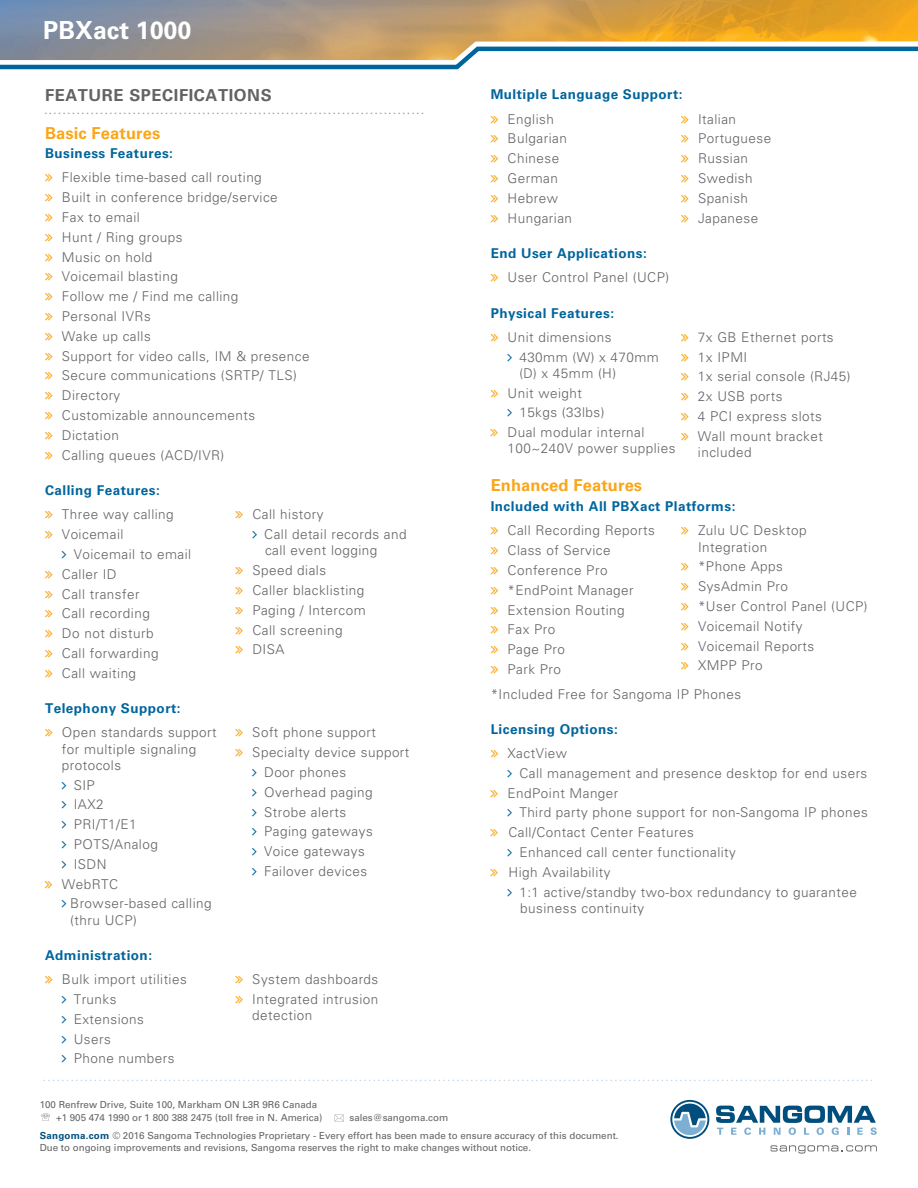
<style>
.page{position:relative;width:918px;height:1188px;background:#fff}
.page>*{position:absolute;margin:0;border:0;box-sizing:border-box;transform-origin:0 0}
.t1{font:700 24.9px "Univers LT Std";color:#fff}
.t2{font:700 16.5px "Univers LT Std";letter-spacing:.01em;color:#faa61a}
.t3{font:700 16.5px "Univers LT Std";letter-spacing:.035em;color:#636265}
.t4{font:300 13.5px/19.8px "Univers LT Std";letter-spacing:.035em;color:#636265}
.t5{font:700 13.5px "Univers LT Std";letter-spacing:.035em;color:#00659d}
.t6{font:300 13.5px/19.8px "Univers LT Std";letter-spacing:.035em;color:#636265;scale:.95 1}
.t7{font:9.75px/11.7px "Univers LT Std";color:#636265}
.t8{font:700 4.5px "Univers LT Std";color:#a7a9ac}
.s1{font-weight:700;color:#004e7d}
</style>
<div class="page">
<svg style="left:0;top:60px;width:469px;height:10px"></svg>
<img style="left:0;top:0;width:918px;height:60px">
<svg style="left:43px;top:1080px;width:829px;height:1px"></svg>
<svg style="left:41px;top:1114px;width:9px;height:7px"></svg>
<svg style="left:335px;top:1115px;width:9px;height:7px"></svg>
<svg style="left:670px;top:1100px;width:39px;height:39px"></svg>
<svg style="left:716px;top:1106px;width:161px;height:29px"></svg>
<svg style="left:770px;top:1145px;width:107px;height:9px"></svg>
<h1 class="t1" style="left:43px;top:16px;width:150px">PBXact 1000</h1>
<p class="t3" style="left:45px;top:86px;width:228px">FEATURE SPECIFICATIONS</p>
<p class="t8" style="left:45px;top:111px;width:380px">••••••••••••••••••••••••••••••••••••••••••••••••••••••••••••••••••••••••••••••••••</p>
<p class="t2" style="left:45px;top:123px;width:117px">Basic Features</p>
<p class="t5" style="left:45px;top:146px;width:130px">Business Features:</p>
<p class="t4" style="left:62px;top:168px;width:249px">Flexible time-based call routing<br>Built in conference bridge/service<br>Fax to email<br>Hunt / Ring groups<br>Music on hold<br>Voicemail blasting<br>Follow me / Find me calling<br>Personal IVRs<br>Wake up calls<br>Support for video calls, IM &amp; presence<br>Secure communications (SRTP/ TLS)<br>Directory<br>Customizable announcements<br>Dictation<br>Calling queues (ACD/IVR)</p>
<p class="t5" style="left:45px;top:483px;width:116px">Calling Features:</p>
<p class="t4" style="left:62px;top:505px;width:113px">Three way calling<br>Voicemail</p>
<p class="t4" style="left:62px;top:544px;width:131px;text-indent:12px">Voicemail to email<br>Caller ID<br>Call transfer<br>Call recording<br>Do not disturb<br>Call forwarding<br>Call waiting</p>
<p class="t5" style="left:45px;top:701px;width:137px">Telephony Support:</p>
<p class="t4" style="left:62px;top:725px;width:156px;line-height:16.2px">Open standards support for multiple signaling protocols</p>
<p class="t4" style="left:74px;top:775px;width:23px">SIP</p>
<p class="t4" style="left:74px;top:795px;width:31px">IAX2</p>
<p class="t4" style="left:74px;top:815px;width:65px">PRI/T1/E1</p>
<p class="t4" style="left:74px;top:834px;width:86px">POTS/Analog</p>
<p class="t4" style="left:74px;top:854px;width:34px">ISDN</p>
<p class="t4" style="left:62px;top:874px;width:58px">WebRTC</p>
<p class="t4" style="left:70px;top:894px;width:143px">Browser-based calling</p>
<p class="t4" style="left:70px;top:910px;width:68px">(thru UCP)</p>
<p class="t5" style="left:45px;top:947px;width:109px">Administration:</p>
<p class="t4" style="left:264px;top:505px;width:144px;text-indent:-12px">Call history<br>Call detail records and</p>
<p class="t4" style="left:252px;top:541px;width:126px;text-indent:13px">call event logging<br>Speed dials<br>Caller blacklisting<br>Paging / Intercom<br>Call screening<br>DISA</p>
<p class="t4" style="left:252px;top:723px;width:125px">Soft phone support</p>
<p class="t4" style="left:252px;top:743px;width:159px">Specialty device support</p>
<p class="t4" style="left:264px;top:762px;width:84px">Door phones</p>
<p class="t4" style="left:264px;top:782px;width:110px">Overhead paging</p>
<p class="t4" style="left:264px;top:802px;width:84px">Strobe alerts</p>
<p class="t4" style="left:264px;top:822px;width:110px">Paging gateways</p>
<p class="t4" style="left:264px;top:842px;width:102px">Voice gateways</p>
<p class="t4" style="left:264px;top:861px;width:105px">Failover devices</p>
<p class="t4" style="left:74px;top:969px;width:115px;text-indent:-12px">Bulk import utilities<br>Trunks<br>Extensions<br>Users<br>Phone numbers</p>
<p class="t4" style="left:252px;top:969px;width:128px">System dashboards<br>Integrated intrusion</p>
<p class="t4" style="left:252px;top:1005px;width:62px">detection</p>
<p class="t7" style="left:56px;top:1097px;width:268px;line-height:13.5px;text-indent:-16px">100 Renfrew Drive, Suite 100, Markham ON L3R 9R6 Canada +1 905 474 1990 or 1 800 388 2475 (toll free in N. America)</p>
<p class="t7" style="left:349px;top:1112px;width:100px">sales@sangoma.com</p>
<p class="t5" style="left:491px;top:87px;width:193px">Multiple Language Support:</p>
<p class="t4" style="left:508px;top:109px;width:66px">English<br>Bulgarian<br>Chinese<br>German<br>Hebrew<br>Hungarian</p>
<p class="t4" style="left:698px;top:109px;width:75px">Italian<br>Portuguese<br>Russian<br>Swedish<br>Spanish<br>Japanese</p>
<p class="t5" style="left:491px;top:246px;width:158px">End User Applications:</p>
<p class="t4" style="left:508px;top:268px;width:163px">User Control Panel (UCP)</p>
<p class="t5" style="left:491px;top:305px;width:125px">Physical Features:</p>
<p class="t4" style="left:519px;top:327px;width:141px;text-indent:-12px">Unit dimensions<br>430mm (W) x 470mm</p>
<p class="t6" style="left:508px;top:363px;width:116px;text-indent:12px">(D) x 45mm (H)<br>Unit weight</p>
<p class="t4" style="left:508px;top:403px;width:138px;text-indent:12px">15kgs (33lbs)<br>Dual modular internal</p>
<p class="t4" style="left:508px;top:439px;width:169px">100~240V power supplies</p>
<p class="t4" style="left:698px;top:327px;width:154px">7x GB Ethernet ports<br>1x IPMI<br>1x serial console (RJ45)<br>2x USB ports<br>4 PCI express slots<br>Wall mount bracket</p>
<p class="t4" style="left:698px;top:442px;width:55px">included</p>
<p class="t2" style="left:491px;top:476px;width:153px">Enhanced Features</p>
<p class="t5" style="left:491px;top:498px;width:246px">Included with All PBXact Platforms:</p>
<p class="t4" style="left:508px;top:521px;width:149px">Call Recording Reports<br>Class of Service<br>Conference Pro *EndPoint Manager<br>Extension Routing<br>Fax Pro<br>Page Pro<br>Park Pro</p>
<p class="t4" style="left:698px;top:523px;width:110px;line-height:16.2px">Zulu UC Desktop<br>Integration</p>
<p class="t4" style="left:698px;top:557px;width:171px">*Phone Apps<br>SysAdmin Pro<br>*User Control Panel (UCP)<br>Voicemail Notify<br>Voicemail Reports<br>XMPP Pro</p>
<p class="t4" style="left:491px;top:684px;width:252px">*Included Free for Sangoma IP Phones</p>
<p class="t5" style="left:491px;top:721px;width:129px">Licensing Options:</p>
<p class="t4" style="left:508px;top:743px;width:61px">XactView</p>
<p class="t4" style="left:519px;top:763px;width:350px">Call management and presence desktop for end users</p>
<p class="t4" style="left:508px;top:783px;width:112px">EndPoint Manger</p>
<p class="t4" style="left:519px;top:803px;width:350px">Third party phone support for non-Sangoma IP phones</p>
<p class="t4" style="left:508px;top:823px;width:187px">Call/Contact Center Features</p>
<p class="t4" style="left:519px;top:842px;width:218px">Enhanced call center functionality</p>
<p class="t4" style="left:508px;top:862px;width:104px">High Availability</p>
<p class="t4" style="left:519px;top:882px;width:339px">1:1 active/standby two-box redundancy to guarantee</p>
<p class="t4" style="left:520px;top:898px;width:126px">business continuity</p>
<p class="t7" style="left:40px;top:1130px;width:580px"><span class="s1">Sangoma.com</span> © 2016 Sangoma Technologies Proprietary - Every effort has been made to ensure accuracy of this document.<br>Due to ongoing improvements and revisions, Sangoma reserves the right to make changes without notice.</p>
</div>
